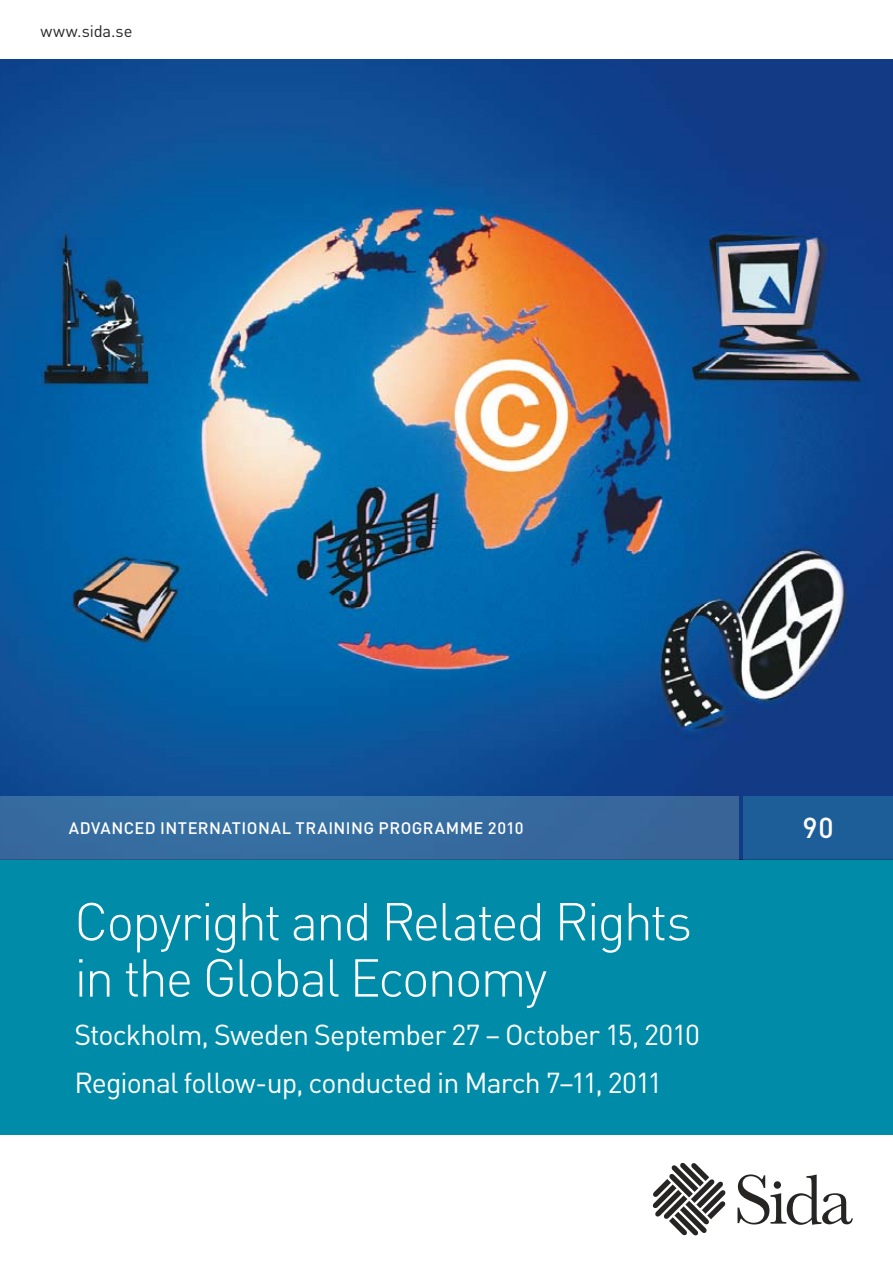
<style>
.page{position:relative;width:893px;height:1263px;background:#fff}
.page>*{position:absolute;margin:0;border:0;box-sizing:border-box;transform-origin:0 0}
.t1{font:300 52.5px/56.2px "DIN Pro";letter-spacing:-.04em;color:#fff}
.t2{font:28.5px/48px "DIN Pro";letter-spacing:-.03em;color:#fff}
.t3{font:500 28.5px "DIN Pro";color:#fff}
.t4{font:500 16.5px "DIN Pro";letter-spacing:.03em;color:#fff}
.t5{font:16.5px "DIN Pro";letter-spacing:-.005em;color:#262524}
</style>
<div class="page">
<img style="left:0;top:59px;width:893px;height:800px">
<div style="left:0;top:859px;width:893px;height:275px;background:#008ca8"></div>
<svg style="left:653px;top:1163px;width:73px;height:72px"></svg>
<svg style="left:737px;top:1174px;width:116px;height:51px"></svg>
<div style="left:0;top:796px;width:738px;height:63px;background:#376c9f"></div>
<div style="left:743px;top:796px;width:150px;height:64px;background:#1d5e98"></div>
<p class="t5" style="left:40px;top:20px;width:94px">www.sida.se</p>
<p class="t4" style="left:69px;top:817px;width:456px">ADVANCED INTERNATIONAL TRAI NI NG PROGRAMME 2010</p>
<p class="t3" style="left:803px;top:808px;width:33px">90</p>
<h1 class="t1" style="left:74px;top:891px;width:619px">Copyright and Related Rights in the Global Economy</h1>
<p class="t2" style="left:74px;top:1009px;width:627px">Stockholm, Sweden September 27 – October 15, 2010<br>Regional follow-up, conducted in March 7–11, 2011</p>
</div>
